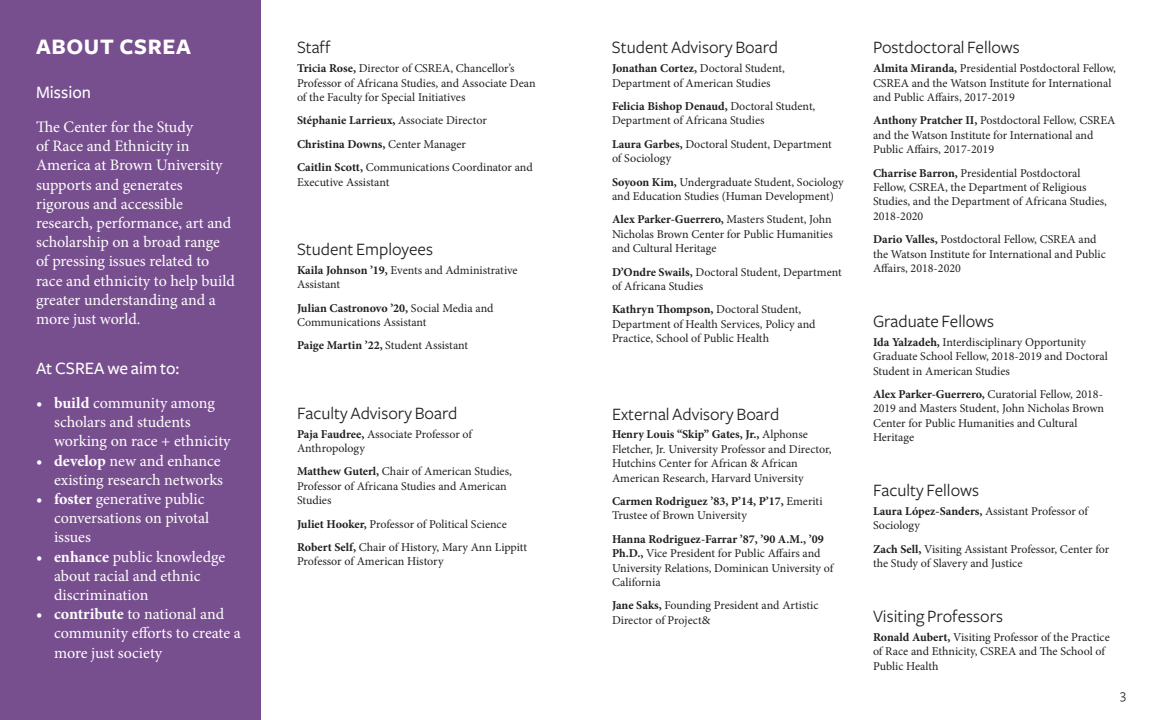
<style>
.page{position:relative;width:1152px;height:720px;background:#fff}
.page>*{position:absolute;margin:0;border:0;box-sizing:border-box;transform-origin:0 0}
.t1{font:700 23px "Freight Sans";letter-spacing:.03em;color:#fff}
.t2{font:18px "Freight Sans";color:#231f20}
.t3{font:500 18px "Freight Sans";color:#fff}
.t4{font:16px/19.2px "Minion Pro";letter-spacing:-.005em;color:#fff}
.t5{font:14px "Freight Sans";color:#231f20}
.t6{font:12px/14.4px "Minion Pro";letter-spacing:-.005em;color:#231f20}
.s1{font-weight:700}
</style>
<div class="page">
<div style="left:0;top:0;width:261px;height:720px;background:#784f8e"></div>
<h1 class="t1" style="left:36px;top:35px;width:157px">ABOUT CSREA</h1>
<h2 class="t3" style="left:36px;top:83px;width:57px">Mission</h2>
<p class="t4" style="left:36px;top:117px;width:200px">The Center for the Study<br>of Race and Ethnicity in<br>America at Brown University supports and generates rigorous and accessible research, performance, art and scholarship on a broad range of pressing issues related to race and ethnicity to help build greater understanding and a more just world.</p>
<h2 class="t3" style="left:36px;top:359px;width:145px">At CSREA we aim to:</h2>
<h3 class="t4" style="left:54px;top:393px;width:178px;text-indent:-18px"><span class="s1">• build</span> community among scholars and students working on race + ethnicity</h3>
<h3 class="t4" style="left:36px;top:451px;width:189px;text-align:right"><span class="s1">• develop</span> new and enhance existing research networks</h3>
<h3 class="t4" style="left:54px;top:489px;width:157px;text-indent:-18px"><span class="s1">• foster</span> generative public conversations on pivotal issues</h3>
<h3 class="t4" style="left:54px;top:547px;width:173px;text-indent:-18px"><span class="s1">• enhance</span> public knowledge about racial and ethnic discrimination</h3>
<h3 class="t4" style="left:54px;top:605px;width:188px;text-indent:-18px"><span class="s1">• contribute</span> to national and community efforts to create a more just society</h3>
<h2 class="t2" style="left:297px;top:38px;width:35px">Staff</h2>
<p class="t6" style="left:297px;top:61px;width:240px"><span class="s1">Tricia Rose,</span> Director of CSREA, Chancellor’s<br>Professor of Africana Studies, and Associate Dean of the Faculty for Special Initiatives</p>
<p class="t6" style="left:297px;top:109px;width:237px;line-height:23.4px"><span class="s1">Stéphanie Larrieux,</span> Associate Director<br><span class="s1">Christina Downs,</span> Center Manager<br><span class="s1">Caitlin Scott,</span> Communications Coordinator and</p>
<p class="t6" style="left:297px;top:175px;width:94px">Executive Assistant</p>
<h2 class="t2" style="left:297px;top:239px;width:137px">Student Employees</h2>
<p class="t6" style="left:297px;top:263px;width:222px"><span class="s1">Kaila Johnson ’19,</span> Events and Administrative<br>Assistant</p>
<p class="t6" style="left:297px;top:301px;width:198px"><span class="s1">Julian Castronovo ’20,</span> Social Media and<br>Communications Assistant</p>
<p class="t6" style="left:297px;top:338px;width:173px"><span class="s1">Paige Martin ’22,</span> Student Assistant</p>
<h2 class="t2" style="left:297px;top:403px;width:162px">Faculty Advisory Board</h2>
<p class="t6" style="left:297px;top:427px;width:177px"><span class="s1">Paja Faudree,</span> Associate Professor of<br>Anthropology</p>
<p class="t6" style="left:297px;top:464px;width:216px"><span class="s1">Matthew Guterl,</span> Chair of American Studies,<br>Professor of Africana Studies and American<br>Studies</p>
<p class="t6" style="left:297px;top:512px;width:232px;line-height:23.4px"><span class="s1">Juliet Hooker,</span> Professor of Political Science<br><span class="s1">Robert Self,</span> Chair of History, Mary Ann Lippitt</p>
<p class="t6" style="left:297px;top:554px;width:148px">Professor of American History</p>
<h2 class="t2" style="left:612px;top:38px;width:168px">Student Advisory Board</h2>
<p class="t6" style="left:612px;top:61px;width:174px"><span class="s1">Jonathan Cortez,</span> Doctoral Student,<br>Department of American Studies</p>
<p class="t6" style="left:612px;top:99px;width:205px"><span class="s1">Felicia Bishop Denaud,</span> Doctoral Student,<br>Department of Africana Studies</p>
<p class="t6" style="left:612px;top:137px;width:221px"><span class="s1">Laura Garbes,</span> Doctoral Student, Department of Sociology</p>
<p class="t6" style="left:612px;top:175px;width:233px"><span class="s1">Soyoon Kim,</span> Undergraduate Student, Sociology and Education Studies (Human Development)</p>
<p class="t6" style="left:612px;top:212px;width:222px;text-align:justify"><span class="s1">Alex Parker-Guerrero,</span> Masters Student, John Nicholas Brown Center for Public Humanities and Cultural Heritage</p>
<p class="t6" style="left:612px;top:265px;width:231px"><span class="s1">D’Ondre Swails,</span> Doctoral Student, Department of Africana Studies</p>
<p class="t6" style="left:612px;top:302px;width:205px"><span class="s1">Kathryn Thompson,</span> Doctoral Student,<br>Department of Health Services, Policy and<br>Practice, School of Public Health</p>
<h2 class="t2" style="left:612px;top:404px;width:169px">External Advisory Board</h2>
<p class="t6" style="left:612px;top:428px;width:221px"><span class="s1">Henry Louis “Skip” Gates, Jr.,</span> Alphonse Fletcher, Jr. University Professor and Director, Hutchins Center for African &amp; African American Research, Harvard University</p>
<p class="t6" style="left:612px;top:494px;width:212px"><span class="s1">Carmen Rodriguez ’83, P’14, P’17,</span> Emeriti<br>Trustee of Brown University</p>
<p class="t6" style="left:612px;top:532px;width:223px"><span class="s1">Hanna Rodriguez-Farrar ’87, ’90 A.M., ’09<br>Ph.D.,</span> Vice President for Public Affairs and University Relations, Dominican University of California</p>
<p class="t6" style="left:612px;top:599px;width:208px"><span class="s1">Jane Saks,</span> Founding President and Artistic<br>Director of Project&amp;</p>
<h2 class="t2" style="left:873px;top:38px;width:148px">Postdoctoral Fellows</h2>
<p class="t6" style="left:873px;top:61px;width:244px"><span class="s1">Almita Miranda,</span> Presidential Postdoctoral Fellow,<br>CSREA and the Watson Institute for International and Public Affairs, 2017-2019</p>
<p class="t6" style="left:873px;top:113px;width:244px"><span class="s1">Anthony Pratcher II,</span> Postdoctoral Fellow, CSREA and the Watson Institute for International and<br>Public Affairs, 2017-2019</p>
<p class="t6" style="left:873px;top:166px;width:235px"><span class="s1">Charrise Barron,</span> Presidential Postdoctoral Fellow, CSREA, the Department of Religious Studies, and the Department of Africana Studies, 2018-2020</p>
<p class="t6" style="left:873px;top:232px;width:234px"><span class="s1">Dario Valles,</span> Postdoctoral Fellow, CSREA and the Watson Institute for International and Public<br>Affairs, 2018-2020</p>
<h2 class="t2" style="left:873px;top:311px;width:123px">Graduate Fellows</h2>
<p class="t6" style="left:873px;top:335px;width:237px"><span class="s1">Ida Yalzadeh,</span> Interdisciplinary Opportunity<br>Graduate School Fellow, 2018-2019 and Doctoral<br>Student in American Studies</p>
<p class="t6" style="left:873px;top:387px;width:233px"><span class="s1">Alex Parker-Guerrero,</span> Curatorial Fellow, 2018- 2019 and Masters Student, John Nicholas Brown Center for Public Humanities and Cultural Heritage</p>
<h2 class="t2" style="left:873px;top:480px;width:108px">Faculty Fellows</h2>
<p class="t6" style="left:873px;top:504px;width:217px"><span class="s1">Laura López-Sanders,</span> Assistant Professor of<br>Sociology</p>
<p class="t6" style="left:873px;top:542px;width:238px"><span class="s1">Zach Sell,</span> Visiting Assistant Professor, Center for the Study of Slavery and Justice</p>
<h2 class="t2" style="left:873px;top:606px;width:132px">Visiting Professors</h2>
<p class="t6" style="left:873px;top:630px;width:238px"><span class="s1">Ronald Aubert,</span> Visiting Professor of the Practice of Race and Ethnicity, CSREA and The School of<br>Public Health</p>
<p class="t5" style="left:1120px;top:687px;width:7px">3</p>
</div>
